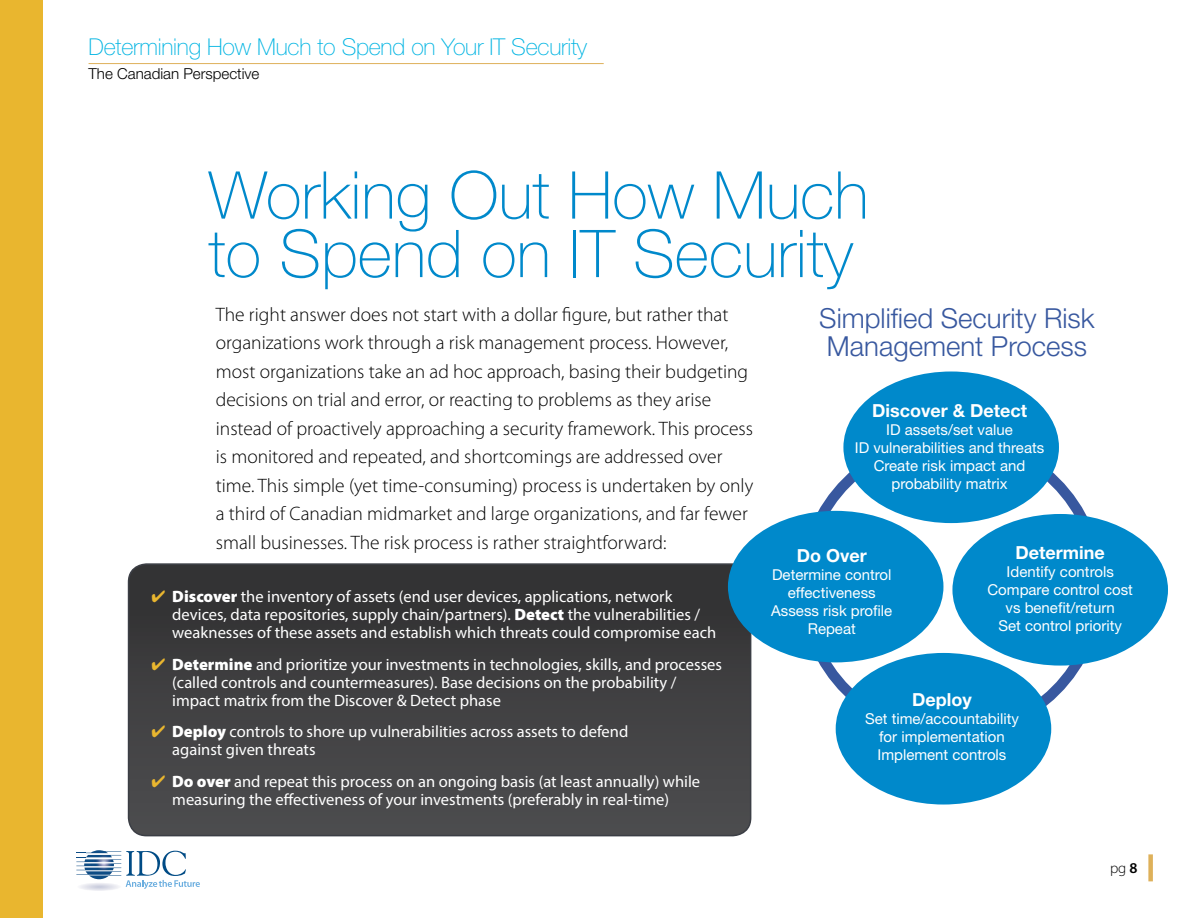
<style>
.page{position:relative;width:1188px;height:918px;background:#fff}
.page>*{position:absolute;margin:0;border:0;box-sizing:border-box;transform-origin:0 0}
.t1{font:100 66px/58.5px "Helvetica Neue";color:#0089cb}
.t2{font:300 27.6px/28.5px "Helvetica Neue";color:#38589f}
.t3{font:100 23.25px "Helvetica Neue";letter-spacing:-.01em;color:#00b4e2}
.t4{font:300 19.5px/28.5px "Myriad Pro";color:#000}
.t5{font:700 18px "Helvetica Neue";color:#fff}
.t6{font:16.5px/18px "Myriad Pro";color:#fff}
.t7{font:300 15.15px "Helvetica Neue";color:#000}
.t8{font:15px/18px "Helvetica Neue";color:#fff;text-align:center}
.t9{font:300 15px "Myriad Pro";color:#000}
.s1{color:#e9b62f}
.s2{font-weight:900}
.s3{font-weight:600}
</style>
<div class="page">
<svg style="left:76px;top:851px;width:124px;height:40px"></svg>
<div style="left:1148px;top:854px;width:5px;height:27px;background:#deb15a"></div>
<div style="left:0;top:0;width:44px;height:918px;background:#e9b62f"></div>
<hr style="left:89px;top:63px;width:515px;height:1px;background:#deb15a">
<svg style="left:129px;top:566px;width:622px;height:270px;background:#3f3f40"></svg>
<div style="left:128px;top:563px;width:623px;height:273px;border:2px solid #3b3e45;border-radius:18px"></div>
<div style="left:728px;top:511px;width:215px;height:151px;background:#0089cb;border-radius:50%"></div>
<div style="left:836px;top:653px;width:215px;height:152px;background:#0089cb;border-radius:50%"></div>
<div style="left:843px;top:372px;width:216px;height:151px;background:#0089cb;border-radius:50%"></div>
<div style="left:952px;top:514px;width:216px;height:152px;background:#0089cb;border-radius:50%"></div>
<h3 class="t3" style="left:89px;top:33px;width:500px">Determining How Much to Spend on Your IT Security</h3>
<p class="t7" style="left:89px;top:65px;width:172px">The Canadian Perspective</p>
<p class="t1" style="left:208px;top:166px;width:662px">Working Out How Much to Spend on IT Security</p>
<p class="t2" style="left:819px;top:303px;width:277px">Simplified Security Risk<br>Management Process</p>
<p class="t4" style="left:216px;top:300px;width:539px">The right answer does not start with a dollar figure, but rather that organizations work through a risk management process. However, most organizations take an ad hoc approach, basing their budgeting decisions on trial and error, or reacting to problems as they arise instead of proactively approaching a security framework. This process is monitored and repeated, and shortcomings are addressed over time. This simple (yet time-consuming) process is undertaken by only a third of Canadian midmarket and large organizations, and far fewer small businesses. The risk process is rather straightforward:</p>
<p class="t5" style="left:872px;top:399px;width:157px">Discover &amp; Detect</p>
<p class="t8" style="left:886px;top:420px;width:128px">ID assets/set value</p>
<p class="t8" style="left:855px;top:438px;width:191px">ID vulnerabilities and threats</p>
<p class="t8" style="left:874px;top:456px;width:153px">Create risk impact and probability matrix</p>
<p class="t5" style="left:1016px;top:542px;width:91px">Determine</p>
<p class="t8" style="left:1007px;top:563px;width:109px">Identify controls</p>
<p class="t8" style="left:987px;top:581px;width:147px">Compare control cost vs benefit/return</p>
<p class="t8" style="left:998px;top:617px;width:125px">Set control priority</p>
<p class="t5" style="left:797px;top:545px;width:72px">Do Over</p>
<p class="t8" style="left:772px;top:566px;width:121px">Determine control effectiveness</p>
<p class="t8" style="left:771px;top:602px;width:123px">Assess risk profile</p>
<p class="t8" style="left:808px;top:620px;width:50px">Repeat</p>
<p class="t6" style="left:172px;top:587px;width:546px;text-indent:-21px"><span class="s1">✔</span> <span class="s2">Discover</span> the inventory of assets (end user devices, applications, network devices, data repositories, supply chain/partners). <span class="s2">Detect</span> the vulnerabilities / weaknesses of these assets and establish which threats could compromise each</p>
<p class="t6" style="left:172px;top:655px;width:551px;text-indent:-21px"><span class="s1">✔</span> <span class="s2">Determine</span> and prioritize your investments in technologies, skills, and processes (called controls and countermeasures). Base decisions on the probability / impact matrix from the Discover &amp; Detect phase</p>
<p class="t6" style="left:172px;top:722px;width:458px;text-indent:-21px"><span class="s1">✔</span> <span class="s2">Deploy</span> controls to shore up vulnerabilities across assets to defend against given threats</p>
<p class="t6" style="left:172px;top:772px;width:529px;text-indent:-21px"><span class="s1">✔</span> <span class="s2">Do over</span> and repeat this process on an ongoing basis (at least annually) while measuring the effectiveness of your investments (preferably in real-time)</p>
<p class="t5" style="left:912px;top:688px;width:61px">Deploy</p>
<p class="t8" style="left:865px;top:709px;width:155px">Set time/accountability for implementation</p>
<p class="t8" style="left:878px;top:745px;width:130px">Implement controls</p>
<p class="t9" style="left:1110px;top:859px;width:29px">pg<span class="s3">8</span></p>
</div>
